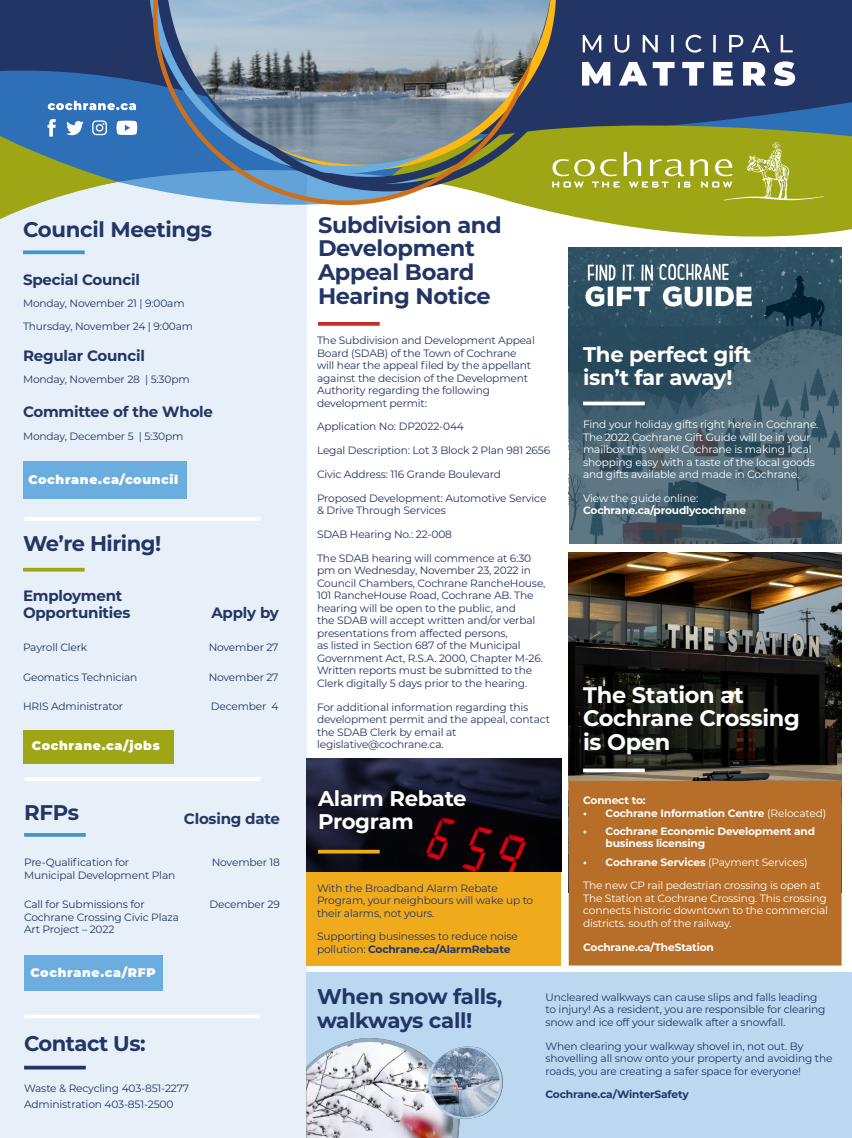
<style>
.page{position:relative;width:852px;height:1138px;background:#fff}
.page>*{position:absolute;margin:0;border:0;box-sizing:border-box;transform-origin:0 0}
.H1_Bold{font:700 22.5px/23.8px "Montserrat";letter-spacing:-.015em;color:#223565}
.H1_Bold-2{font:700 22.5px/23.8px "Montserrat";letter-spacing:-.015em;color:#fff}
.H1_Bold-3{font:700 21.25px/23.8px "Montserrat";letter-spacing:-.015em;color:#223565}
.H1_Bold-4{font:700 21.25px/23.8px "Montserrat";letter-spacing:-.015em;color:#fff}
.Body__Bold{font:700 15px/17.5px "Montserrat";letter-spacing:-.015em;color:#223565}
.Buttons{font:900 12.5px "Montserrat";letter-spacing:.05em;color:#fff}
.Paragraph_Style__8_5{font:10.62px/12.5px "Montserrat";letter-spacing:-.015em;color:#223565}
.Paragraph_Style__8_5-2{font:10.62px/12.5px "Montserrat";letter-spacing:-.015em;color:#fff}
.Paragraph_Style__8_5-3{font:700 10.62px/12.5px "Montserrat";letter-spacing:-.015em;color:#fff}
.Body__Bold-2{font:10.62px/22.5px "Montserrat";letter-spacing:-.015em;color:#223565}
.Paragraph_Style__8_5-4{font:700 10.62px "Montserrat";letter-spacing:-.015em;color:#223565}
.H1_Bold-5{font:700 10.62px "Montserrat";letter-spacing:-.015em;color:#fff}
.s1{font-weight:400}
.s2{font-weight:700}
</style>
<div class="page">
<div style="left:0;top:0;width:306px;height:1138px;background:#e7f0f9"></div>
<svg style="left:0;top:0;width:851px;height:94px;background:#233a6d"></svg>
<svg style="left:0;top:94px;width:851px;height:156px"></svg>
<svg style="left:552px;top:142px;width:271px;height:58px;background:#a9b030"></svg>
<svg style="left:48px;top:101px;width:88px;height:9px"></svg>
<svg style="left:582px;top:35px;width:210px;height:18px;background:#515f85"></svg>
<svg style="left:581px;top:61px;width:213px;height:25px"></svg>
<svg style="left:92px;top:120px;width:15px;height:15px"></svg>
<svg style="left:66px;top:121px;width:18px;height:14px"></svg>
<svg style="left:48px;top:119px;width:8px;height:18px"></svg>
<svg style="left:116px;top:121px;width:21px;height:14px"></svg>
<div style="left:306px;top:861px;width:255px;height:104px;background:#f0ab1d"></div>
<div style="left:306px;top:973px;width:545px;height:165px;background:#bbd8f0"></div>
<img style="left:568px;top:248px;width:273px;height:78px">
<svg style="left:568px;top:326px;width:273px;height:218px;background:#445f6e"></svg>
<img style="left:568px;top:552px;width:273px;height:229px">
<div style="left:23px;top:461px;width:163px;height:38px;background:#6caddf"></div>
<svg style="left:23px;top:250px;width:62px;height:4px"></svg>
<div style="left:24px;top:955px;width:139px;height:35px;background:#6baddf"></div>
<div style="left:23px;top:730px;width:150px;height:33px;background:#9ea615"></div>
<hr style="left:24px;top:517px;width:236px;height:4px;background:#fff">
<hr style="left:24px;top:777px;width:236px;height:4px;background:#fff">
<hr style="left:23px;top:568px;width:62px;height:3px;background:#9ea615">
<svg style="left:24px;top:833px;width:62px;height:4px"></svg>
<svg style="left:24px;top:1015px;width:236px;height:3px"></svg>
<hr style="left:24px;top:1066px;width:62px;height:3px;background:#223565">
<svg style="left:318px;top:322px;width:61px;height:4px"></svg>
<hr style="left:582px;top:402px;width:62px;height:3px;background:#fff">
<svg style="left:582px;top:768px;width:62px;height:4px"></svg>
<div style="left:568px;top:781px;width:273px;height:184px;background:#b76e28"></div>
<img style="left:306px;top:1038px;width:197px;height:100px">
<img style="left:306px;top:759px;width:255px;height:112px">
<hr style="left:318px;top:850px;width:61px;height:3px;background:#f0ab1d">
<svg style="left:537px;top:0;width:43px;height:191px;background:#57644d"></svg>
<svg style="left:153px;top:0;width:384px;height:205px;background:#7a959a"></svg>
<img style="left:168px;top:0;width:382px;height:166px">
<p class="H1_Bold-3" style="left:23px;top:216px;width:190px">Council Meetings</p>
<p class="Body__Bold" style="left:23px;top:270px;width:118px">Special Council</p>
<p class="Body__Bold-2" style="left:23px;top:292px;width:171px">Monday, November 21 | 9:00am<br>Thursday, November 24 | 9:00am</p>
<p class="Body__Bold" style="left:23px;top:346px;width:123px">Regular Council</p>
<p class="Body__Bold-2" style="left:23px;top:368px;width:168px">Monday, November 28 | 5:30pm</p>
<p class="Body__Bold" style="left:23px;top:403px;width:191px">Committee of the Whole</p>
<p class="Body__Bold-2" style="left:23px;top:424px;width:162px">Monday, December 5 | 5:30pm</p>
<p class="Buttons" style="left:28px;top:470px;width:151px">Cochrane.ca/council</p>
<p class="H1_Bold-3" style="left:23px;top:530px;width:140px">We’re Hiring!</p>
<p class="Body__Bold" style="left:23px;top:586px;width:109px">Employment<br>Opportunities</p>
<p class="Paragraph_Style__8_5" style="left:23px;top:640px;width:66px">Payroll Clerk</p>
<p class="Paragraph_Style__8_5" style="left:23px;top:671px;width:116px">Geomatics Technician</p>
<p class="Paragraph_Style__8_5" style="left:23px;top:700px;width:102px">HRIS Administrator</p>
<p class="Buttons" style="left:32px;top:736px;width:129px">Cochrane.ca/jobs</p>
<p class="Body__Bold" style="left:211px;top:603px;width:69px">Apply by</p>
<p class="Paragraph_Style__8_5" style="left:208px;top:640px;width:71px">November 27</p>
<p class="Paragraph_Style__8_5" style="left:208px;top:671px;width:71px">November 27</p>
<p class="Paragraph_Style__8_5" style="left:211px;top:700px;width:69px">December 4</p>
<p class="H1_Bold-3" style="left:24px;top:800px;width:57px">RFPs</p>
<p class="Body__Bold" style="left:184px;top:809px;width:97px">Closing date</p>
<p class="Paragraph_Style__8_5" style="left:24px;top:856px;width:153px">Pre-Qualification for<br>Municipal Development Plan</p>
<p class="Paragraph_Style__8_5" style="left:212px;top:856px;width:70px">November 18</p>
<p class="Paragraph_Style__8_5" style="left:209px;top:898px;width:72px">December 29</p>
<p class="Paragraph_Style__8_5" style="left:24px;top:898px;width:156px">Call for Submissions for<br>Cochrane Crossing Civic Plaza<br>Art Project – 2022</p>
<p class="Buttons" style="left:31px;top:963px;width:127px">Cochrane.ca/RFP</p>
<p class="H1_Bold-3" style="left:24px;top:1030px;width:123px">Contact Us:</p>
<p class="Paragraph_Style__8_5" style="left:24px;top:1081px;width:166px">Waste &amp; Recycling 403-851-2277</p>
<p class="Paragraph_Style__8_5" style="left:24px;top:1097px;width:151px">Administration 403-851-2500</p>
<p class="H1_Bold" style="left:318px;top:212px;width:185px">Subdivision and<br>Development<br>Appeal Board<br>Hearing Notice</p>
<p class="Paragraph_Style__8_5" style="left:317px;top:334px;width:219px">The Subdivision and Development Appeal Board (SDAB) of the Town of Cochrane will hear the appeal filed by the appellant against the decision of the Development Authority regarding the following development permit:</p>
<p class="Paragraph_Style__8_5" style="left:317px;top:420px;width:148px">Application No: DP2022-044</p>
<p class="Paragraph_Style__8_5" style="left:317px;top:444px;width:234px">Legal Description: Lot 3 Block 2 Plan 981 2656</p>
<p class="Paragraph_Style__8_5" style="left:317px;top:468px;width:185px">Civic Address: 116 Grande Boulevard</p>
<p class="Paragraph_Style__8_5" style="left:317px;top:491px;width:231px">Proposed Development: Automotive Service &amp; Drive Through Services</p>
<p class="Paragraph_Style__8_5" style="left:317px;top:528px;width:136px">SDAB Hearing No.: 22-008</p>
<p class="Paragraph_Style__8_5" style="left:317px;top:551px;width:230px">The SDAB hearing will commence at 6:30 pm on Wednesday, November 23, 2022 in Council Chambers, Cochrane RancheHouse, 101 RancheHouse Road, Cochrane AB. The hearing will be open to the public, and<br>the SDAB will accept written and/or verbal presentations from affected persons,<br>as listed in Section 687 of the Municipal Government Act, R.S.A. 2000, Chapter M-26.<br>Written reports must be submitted to the Clerk digitally 5 days prior to the hearing.</p>
<p class="Paragraph_Style__8_5" style="left:317px;top:700px;width:234px">For additional information regarding this development permit and the appeal, contact the SDAB Clerk by email at legislative@cochrane.ca.</p>
<p class="H1_Bold-4" style="left:582px;top:341px;width:170px">The perfect gift isn’t far away!</p>
<p class="Paragraph_Style__8_5-2" style="left:582px;top:418px;width:237px">Find your holiday gifts right here in Cochrane.<br>The 2022 Cochrane Gift Guide will be in your mailbox this week! Cochrane is making local shopping easy with a taste of the local goods and gifts available and made in Cochrane.</p>
<p class="Paragraph_Style__8_5-3" style="left:582px;top:491px;width:164px"><span class="s1">View the guide online:<br></span>Cochrane.ca/proudlycochrane</p>
<p class="H1_Bold-2" style="left:582px;top:681px;width:218px">The Station at<br>Cochrane Crossing is Open</p>
<p class="H1_Bold-4" style="left:318px;top:785px;width:150px">Alarm Rebate<br>Program</p>
<p class="H1_Bold-5" style="left:582px;top:793px;width:64px">Connect to:</p>
<p class="Paragraph_Style__8_5-3" style="left:582px;top:806px;width:244px">• Cochrane Information Centre <span class="s1">(Relocated)</span></p>
<p class="Paragraph_Style__8_5-3" style="left:605px;top:824px;width:211px;text-indent:-22px">• Cochrane Economic Development and business licensing</p>
<p class="Paragraph_Style__8_5-3" style="left:582px;top:855px;width:226px">• Cochrane Services <span class="s1">(Payment Services)</span></p>
<p class="Paragraph_Style__8_5-2" style="left:582px;top:879px;width:246px">The new CP rail pedestrian crossing is open at The Station at Cochrane Crossing. This crossing connects historic downtown to the commercial districts. south of the railway.</p>
<p class="Paragraph_Style__8_5-3" style="left:582px;top:940px;width:132px">Cochrane.ca/TheStation</p>
<p class="Paragraph_Style__8_5" style="left:317px;top:881px;width:218px">With the Broadband Alarm Rebate<br>Program, your neighbours will wake up to their alarms, not yours.</p>
<p class="Paragraph_Style__8_5" style="left:317px;top:930px;width:202px">Supporting businesses to reduce noise pollution: <span class="s2">Cochrane.ca/AlarmRebate</span></p>
<p class="H1_Bold-3" style="left:317px;top:983px;width:187px">When snow falls, walkways call!</p>
<p class="Paragraph_Style__8_5" style="left:545px;top:990px;width:281px">Uncleared walkways can cause slips and falls leading to injury! As a resident, you are responsible for clearing snow and ice off your sidewalk after a snowfall.</p>
<p class="Paragraph_Style__8_5" style="left:545px;top:1039px;width:288px">When clearing your walkway shovel in, not out. By shovelling all snow onto your property and avoiding the roads, you are creating a safer space for everyone!</p>
<p class="Paragraph_Style__8_5-4" style="left:545px;top:1087px;width:145px">Cochrane.ca/WinterSafety</p>
</div>
